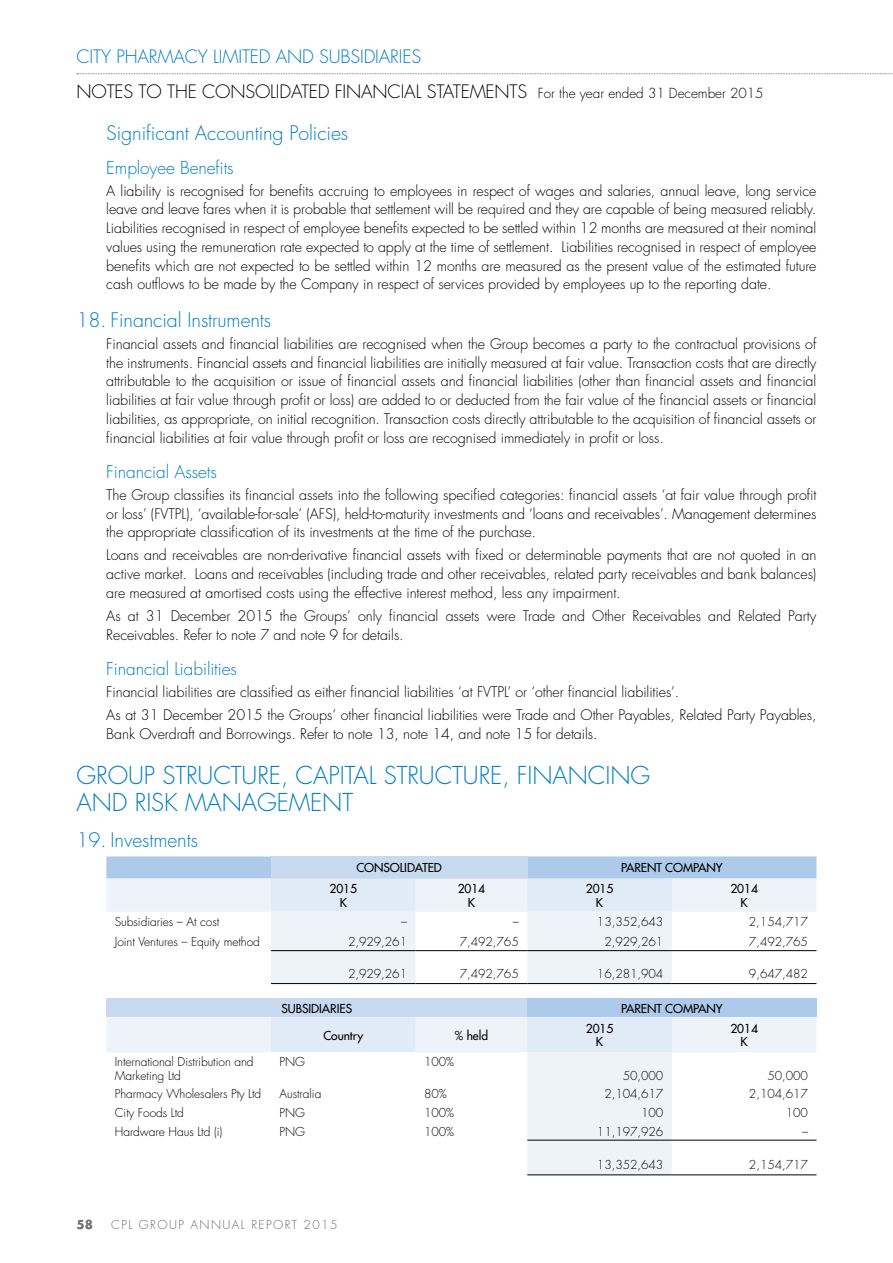
<style>
.page{position:relative;width:893px;height:1263px;background:#fff}
.page>*{position:absolute;margin:0;border:0;box-sizing:border-box;transform-origin:0 0}
.t1{font:300 24px/27px "Futura";letter-spacing:-.005em;color:#007dc5}
.t2{font:300 19.5px "Futura";letter-spacing:-.005em;color:#007dc5}
.t3{font:300 18px/35px "Futura";letter-spacing:-.01em;color:#000}
.t4{font:300 17.25px "Futura";letter-spacing:-.005em;color:#007dc5}
.t5{font:300 14.25px/18.8px "Futura";letter-spacing:-.005em;color:#000;text-align:justify}
.t6{font:300 12px/13.5px "Futura";letter-spacing:-.005em;color:#000}
.t7{font:12px/13.5px "Futura";letter-spacing:-.005em;color:#000;text-align:center}
.t8{font:300 12px "Futura";letter-spacing:.115em;color:#6d6e71}
.t9{font:700 12px "Futura";color:#6d6e71}
.s1{color:#007dc5}
.s2{font-size:13.5px}
</style>
<div class="page">
<svg style="left:271px;top:912px;width:545px;height:71px;fill:#eef3fa"></svg>
<svg style="left:106px;top:856px;width:710px;height:56px;background:#d5e3f3"></svg>
<hr style="left:271px;top:950px;width:145px;height:1px;background:#000">
<hr style="left:416px;top:950px;width:111px;height:1px;background:#000">
<hr style="left:527px;top:950px;width:145px;height:1px;background:#000">
<hr style="left:672px;top:950px;width:144px;height:1px;background:#000">
<hr style="left:271px;top:983px;width:145px;height:1px;background:#000">
<hr style="left:416px;top:983px;width:111px;height:1px;background:#000">
<hr style="left:527px;top:983px;width:145px;height:1px;background:#000">
<hr style="left:672px;top:983px;width:144px;height:1px;background:#000">
<div style="left:106px;top:998px;width:421px;height:19px;background:#c7daf0"></div>
<div style="left:527px;top:998px;width:289px;height:19px;background:#adcaea"></div>
<svg style="left:106px;top:1017px;width:710px;height:157px"></svg>
<svg style="left:271px;top:1017px;width:401px;height:136px"></svg>
<hr style="left:527px;top:1140px;width:145px;height:1px;background:#000">
<hr style="left:672px;top:1140px;width:144px;height:1px;background:#000">
<hr style="left:527px;top:1174px;width:145px;height:1px;background:#000">
<hr style="left:672px;top:1174px;width:144px;height:1px;background:#000">
<svg style="left:77px;top:73px;width:816px;height:1px"></svg>
<p class="t3" style="left:77px;top:39px;width:689px"><span class="s1">CITY PHARMACY LIMITED AND SUBSIDIARIES<br></span>NOTES TO THE CONSOLIDATED FINANCIAL STATEMENTS <span class="s2">For the year ended 31 December 2015</span></p>
<h2 class="t2" style="left:106px;top:120px;width:243px">Significant Accounting Policies</h2>
<p class="t4" style="left:106px;top:156px;width:129px">Employee Benefits</p>
<p class="t5" style="left:106px;top:181px;width:712px">A liability is recognised for benefits accruing to employees in respect of wages and salaries, annual leave, long service leave and leave fares when it is probable that settlement will be required and they are capable of being measured reliably.<br>Liabilities recognised in respect of employee benefits expected to be settled within 12 months are measured at their nominal values using the remuneration rate expected to apply at the time of settlement. Liabilities recognised in respect of employee benefits which are not expected to be settled within 12 months are measured as the present value of the estimated future cash outflows to be made by the Company in respect of services provided by employees up to the reporting date.</p>
<h2 class="t2" style="left:77px;top:307px;width:196px">18. Financial Instruments</h2>
<p class="t5" style="left:106px;top:334px;width:712px">Financial assets and financial liabilities are recognised when the Group becomes a party to the contractual provisions of the instruments. Financial assets and financial liabilities are initially measured at fair value. Transaction costs that are directly attributable to the acquisition or issue of financial assets and financial liabilities (other than financial assets and financial liabilities at fair value through profit or loss) are added to or deducted from the fair value of the financial assets or financial liabilities, as appropriate, on initial recognition. Transaction costs directly attributable to the acquisition of financial assets or financial liabilities at fair value through profit or loss are recognised immediately in profit or loss.</p>
<p class="t4" style="left:106px;top:461px;width:112px">Financial Assets</p>
<p class="t5" style="left:106px;top:485px;width:712px">The Group classifies its financial assets into the following specified categories: financial assets ‘at fair value through profit or loss’ (FVTPL), ‘available-for-sale’ (AFS), held-to-maturity investments and ‘loans and receivables’. Management determines the appropriate classification of its investments at the time of the purchase.</p>
<p class="t5" style="left:106px;top:546px;width:712px">Loans and receivables are non-derivative financial assets with fixed or determinable payments that are not quoted in an active market. Loans and receivables (including trade and other receivables, related party receivables and bank balances) are measured at amortised costs using the effective interest method, less any impairment.</p>
<p class="t5" style="left:106px;top:606px;width:712px">As at 31 December 2015 the Groups’ only financial assets were Trade and Other Receivables and Related Party<br>Receivables. Refer to note 7 and note 9 for details.</p>
<p class="t4" style="left:106px;top:658px;width:132px">Financial Liabilities</p>
<p class="t5" style="left:106px;top:680px;width:712px;line-height:23px">Financial liabilities are classified as either financial liabilities ‘at FVTPL’ or ‘other financial liabilities’.<br>As at 31 December 2015 the Groups’ other financial liabilities were Trade and Other Payables, Related Party Payables,</p>
<p class="t5" style="left:106px;top:724px;width:493px">Bank Overdraft and Borrowings. Refer to note 13, note 14, and note 15 for details.</p>
<h1 class="t1" style="left:77px;top:762px;width:575px">GROUP STRUCTURE, CAPITAL STRUCTURE, FINANCING<br>AND RISK MANAGEMENT</h1>
<h2 class="t2" style="left:77px;top:828px;width:123px">19. Investments</h2>
<p class="t7" style="left:356px;top:861px;width:87px">CONSOLIDATED</p>
<p class="t7" style="left:621px;top:861px;width:103px">PARENT COMPANY</p>
<p class="t7" style="left:330px;top:882px;width:29px">2015<br>K</p>
<p class="t7" style="left:458px;top:882px;width:29px">2014<br>K</p>
<p class="t7" style="left:586px;top:882px;width:29px">2015<br>K</p>
<p class="t7" style="left:730px;top:882px;width:29px">2014<br>K</p>
<p class="t6" style="left:115px;top:915px;width:106px">Subsidiaries – At cost</p>
<p class="t6" style="left:401px;top:915px;width:7px">–</p>
<p class="t6" style="left:513px;top:915px;width:7px">–</p>
<p class="t6" style="left:597px;top:915px;width:68px">13,352,643</p>
<p class="t6" style="left:749px;top:915px;width:61px">2,154,717</p>
<p class="t6" style="left:115px;top:934px;width:147px">Joint Ventures – Equity method</p>
<p class="t6" style="left:348px;top:934px;width:61px">2,929,261</p>
<p class="t6" style="left:460px;top:934px;width:61px">7,492,765</p>
<p class="t6" style="left:604px;top:934px;width:61px">2,929,261</p>
<p class="t6" style="left:749px;top:934px;width:61px">7,492,765</p>
<p class="t6" style="left:348px;top:967px;width:61px">2,929,261</p>
<p class="t6" style="left:460px;top:967px;width:61px">7,492,765</p>
<p class="t6" style="left:597px;top:967px;width:68px">16,281,904</p>
<p class="t6" style="left:749px;top:967px;width:61px">9,647,482</p>
<p class="t7" style="left:281px;top:1001px;width:72px">SUBSIDIARIES</p>
<p class="t7" style="left:621px;top:1001px;width:103px">PARENT COMPANY</p>
<p class="t7" style="left:323px;top:1028px;width:41px">Country</p>
<p class="t7" style="left:455px;top:1028px;width:35px">% held</p>
<p class="t7" style="left:586px;top:1021px;width:29px">2015<br>K</p>
<p class="t7" style="left:730px;top:1021px;width:29px">2014<br>K</p>
<p class="t6" style="left:115px;top:1055px;width:140px">International Distribution and<br>Marketing Ltd</p>
<p class="t6" style="left:280px;top:1055px;width:27px">PNG</p>
<p class="t6" style="left:424px;top:1055px;width:32px">100%</p>
<p class="t6" style="left:623px;top:1069px;width:42px">50,000</p>
<p class="t6" style="left:767px;top:1069px;width:42px">50,000</p>
<p class="t6" style="left:115px;top:1087px;width:148px">Pharmacy Wholesalers Pty Ltd</p>
<p class="t6" style="left:280px;top:1087px;width:43px">Australia</p>
<p class="t6" style="left:424px;top:1087px;width:24px">80%</p>
<p class="t6" style="left:604px;top:1087px;width:61px">2,104,617</p>
<p class="t6" style="left:749px;top:1087px;width:61px">2,104,617</p>
<p class="t6" style="left:115px;top:1106px;width:71px">City Foods Ltd</p>
<p class="t6" style="left:280px;top:1106px;width:27px">PNG</p>
<p class="t6" style="left:424px;top:1106px;width:32px">100%</p>
<p class="t6" style="left:641px;top:1106px;width:24px">100</p>
<p class="t6" style="left:786px;top:1106px;width:24px">100</p>
<p class="t6" style="left:115px;top:1124px;width:109px">Hardware Haus Ltd (i)</p>
<p class="t6" style="left:280px;top:1124px;width:27px">PNG</p>
<p class="t6" style="left:424px;top:1124px;width:32px">100%</p>
<p class="t6" style="left:597px;top:1124px;width:68px">11,197,926</p>
<p class="t6" style="left:802px;top:1124px;width:7px">–</p>
<p class="t6" style="left:597px;top:1158px;width:68px">13,352,643</p>
<p class="t6" style="left:749px;top:1158px;width:61px">2,154,717</p>
<p class="t9" style="left:77px;top:1216px;width:18px">58</p>
<p class="t8" style="left:111px;top:1217px;width:228px">CPL GROUP ANNUAL REPORT 2015</p>
</div>
